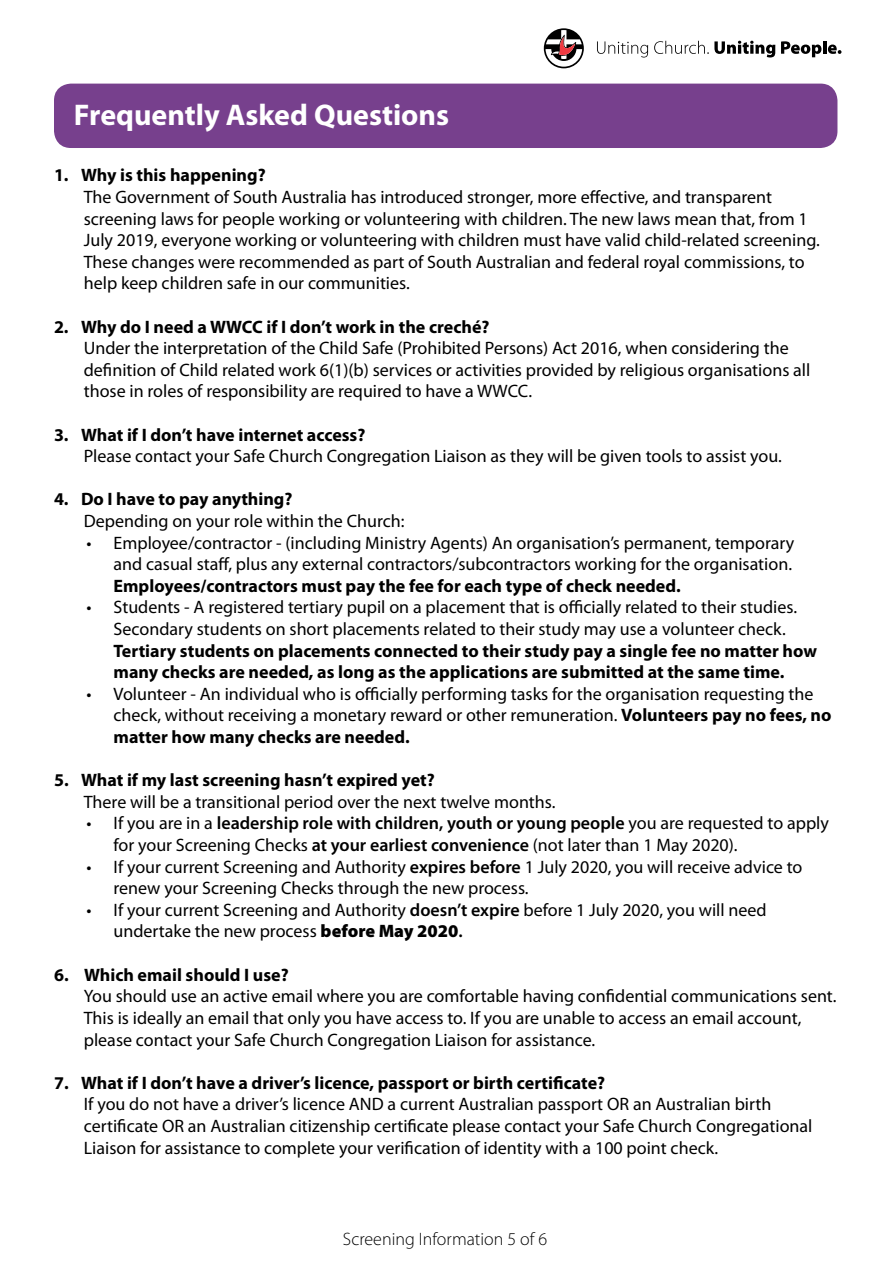
<style>
.page{position:relative;width:893px;height:1263px;background:#fff}
.page>*{position:absolute;margin:0;border:0;box-sizing:border-box;transform-origin:0 0}
.t1{font:700 30px "Myriad Pro";color:#fff}
.t2{font:18px/21.6px "Myriad Pro";color:#000}
.t3{font:700 18px/21.6px "Myriad Pro";color:#000}
.t4{font:300 18px "Myriad Pro";color:#000}
.s1{font-weight:700}
.s2{font-weight:600}
.s3{font-weight:900}
</style>
<div class="page">
<svg style="left:597px;top:41px;width:51px;height:17px"></svg>
<svg style="left:654px;top:41px;width:121px;height:17px"></svg>
<svg style="left:781px;top:41px;width:60px;height:16px"></svg>
<svg style="left:544px;top:28px;width:40px;height:40px"></svg>
<div style="left:54px;top:84px;width:783px;height:64px;background:#77408d;border-radius:17px"></div>
<h1 class="t1" style="left:74px;top:95px;width:377px">Frequently Asked Questions</h1>
<p class="t3" style="left:54px;top:164px;width:213px">1. Why is this happening?</p>
<p class="t2" style="left:84px;top:186px;width:738px">The Government of South Australia has introduced stronger, more effective, and transparent screening laws for people working or volunteering with children. The new laws mean that, from 1<br>July 2019, everyone working or volunteering with children must have valid child-related screening.<br>These changes were recommended as part of South Australian and federal royal commissions, to help keep children safe in our communities.</p>
<p class="t3" style="left:54px;top:315px;width:437px">2. Why do I need a WWCC if I don’t work in the creché?</p>
<p class="t2" style="left:84px;top:337px;width:728px">Under the interpretation of the Child Safe (Prohibited Persons) Act 2016, when considering the definition of Child related work 6(1)(b) services or activities provided by religious organisations all those in roles of responsibility are required to have a WWCC.</p>
<p class="t3" style="left:54px;top:423px;width:313px">3. What if I don’t have internet access?</p>
<p class="t2" style="left:84px;top:445px;width:700px">Please contact your Safe Church Congregation Liaison as they will be given tools to assist you.</p>
<p class="t3" style="left:54px;top:488px;width:240px">4. Do I have to pay anything?</p>
<p class="t2" style="left:84px;top:510px;width:322px">Depending on your role within the Church:</p>
<p class="t2" style="left:87px;top:531px;width:709px;text-align:right">• Employee/contractor - (including Ministry Agents) An organisation’s permanent, temporary and casual staff, plus any external contractors/subcontractors working for the organisation.</p>
<p class="t3" style="left:114px;top:574px;width:569px">Employees/contractors must pay the fee for each type of check needed.</p>
<p class="t2" style="left:114px;top:596px;width:685px;text-indent:-27px">• Students - A registered tertiary pupil on a placement that is officially related to their studies.<br>Secondary students on short placements related to their study may use a volunteer check.</p>
<p class="t3" style="left:114px;top:639px;width:705px">Tertiary students on placements connected to their study pay a single fee no matter how many checks are needed, as long as the applications are submitted at the same time.</p>
<p class="t2" style="left:114px;top:683px;width:719px;text-indent:-27px">• Volunteer - An individual who is officially performing tasks for the organisation requesting the check, without receiving a monetary reward or other remuneration. <span class="s1">Volunteers pay no fees, no matter how many checks are needed.</span></p>
<p class="t3" style="left:54px;top:769px;width:382px">5. What if my last screening hasn’t expired yet?</p>
<p class="t2" style="left:84px;top:791px;width:473px">There will be a transitional period over the next twelve months.</p>
<p class="t2" style="left:114px;top:812px;width:717px;text-indent:-27px">• If you are in a <span class="s2">leadership role with children, youth or young people</span> you are requested to apply for your Screening Checks <span class="s2">at your earliest convenience</span> (not later than 1 May 2020).</p>
<p class="t2" style="left:114px;top:855px;width:690px;text-indent:-27px">• If your current Screening and Authority <span class="s2">expires before</span> 1 July 2020, you will receive advice to renew your Screening Checks through the new process.</p>
<p class="t2" style="left:114px;top:899px;width:655px;text-indent:-27px">• If your current Screening and Authority <span class="s2">doesn’t expire</span> before 1 July 2020, you will need undertake the new process <span class="s3">before May 2020</span><span class="s2">.</span></p>
<p class="t3" style="left:54px;top:963px;width:236px">6. Which email should I use?</p>
<p class="t2" style="left:84px;top:985px;width:754px">You should use an active email where you are comfortable having confidential communications sent.<br>This is ideally an email that only you have access to. If you are unable to access an email account, please contact your Safe Church Congregation Liaison for assistance.</p>
<p class="t3" style="left:54px;top:1071px;width:553px">7. What if I don’t have a driver’s licence, passport or birth certificate?</p>
<p class="t2" style="left:84px;top:1093px;width:730px">If you do not have a driver’s licence AND a current Australian passport OR an Australian birth certificate OR an Australian citizenship certificate please contact your Safe Church Congregational<br>Liaison for assistance to complete your verification of identity with a 100 point check.</p>
<p class="t4" style="left:343px;top:1228px;width:206px">Screening Information 5 of 6</p>
</div>
